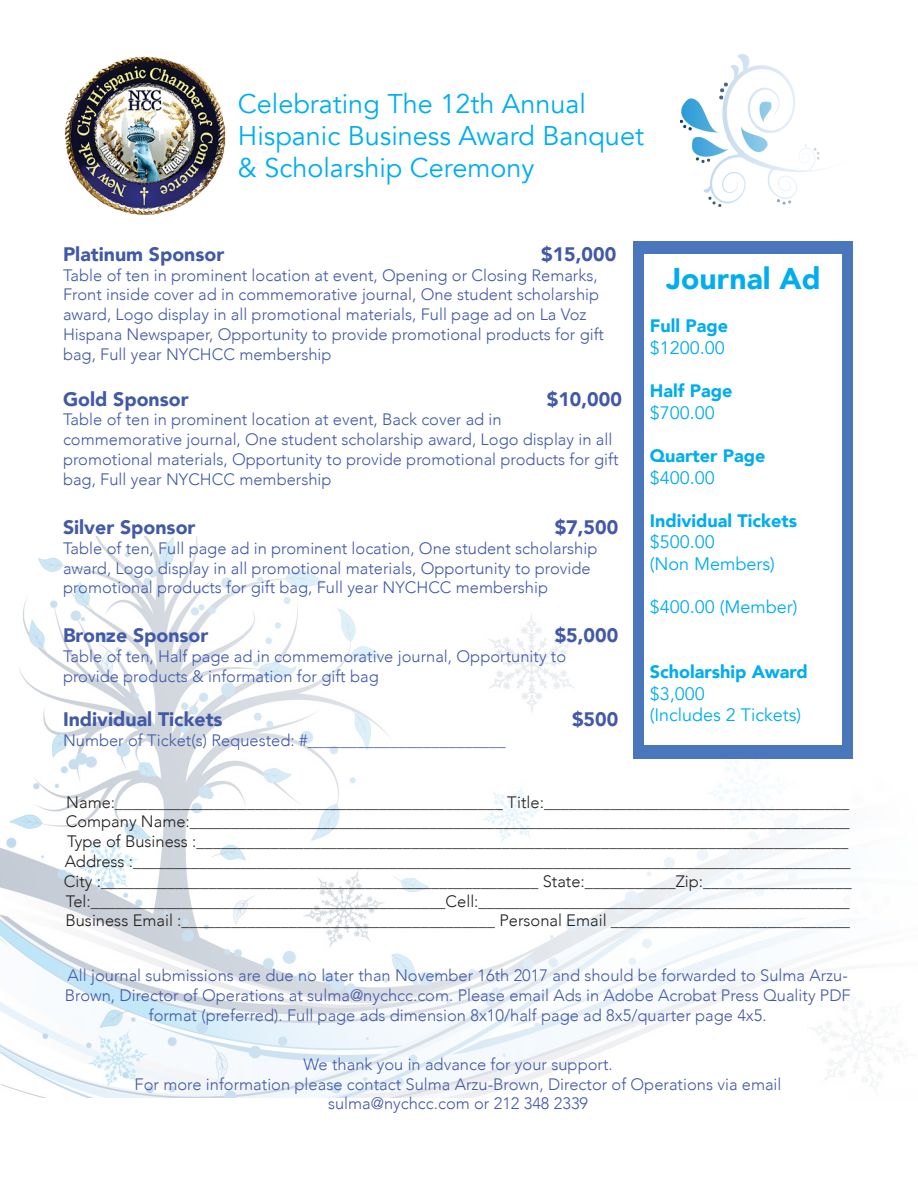
<style>
.page{position:relative;width:918px;height:1188px;background:#fff}
.page>*{position:absolute;margin:0;border:0;box-sizing:border-box;transform-origin:0 0}
.t1{font:900 30px "Avenir";color:#00adef}
.t2{font:27px/32.4px "Avenir";color:#00aeef}
.t3{font:900 19.5px "Avenir";color:#4259a7}
.t4{font:18px "Avenir";color:#00adef}
.t5{font:900 18px "Avenir";color:#00adef}
.t6{font:300 16.5px/19.8px "Avenir";color:#4259a7}
.t7{font:300 16.5px "Avenir";color:#231f20}
</style>
<div class="page">
<img style="left:0;top:537px;width:877px;height:561px">
<img style="left:64px;top:56px;width:162px;height:159px">
<img style="left:680px;top:54px;width:146px;height:152px">
<div style="left:634px;top:241px;width:219px;height:518px;background:#4a77bc"></div>
<div style="left:644px;top:254px;width:198px;height:491px;background:#fff"></div>
<p class="t2" style="left:238px;top:87px;width:350px">Celebrating The 12th Annual</p>
<p class="t2" style="left:238px;top:120px;width:408px">Hispanic Business Award Banquet &amp; Scholarship Ceremony</p>
<p class="t3" style="left:63px;top:237px;width:163px">Platinum Sponsor</p>
<p class="t3" style="left:541px;top:237px;width:77px">$15,000</p>
<p class="t6" style="left:63px;top:265px;width:543px">Table of ten in prominent location at event, Opening or Closing Remarks, Front inside cover ad in commemorative journal, One student scholarship award, Logo display in all promotional materials, Full page ad on La Voz Hispana Newspaper, Opportunity to provide promotional products for gift bag, Full year NYCHCC membership</p>
<p class="t3" style="left:63px;top:382px;width:127px">Gold Sponsor</p>
<p class="t3" style="left:547px;top:382px;width:77px">$10,000</p>
<p class="t6" style="left:63px;top:410px;width:557px">Table of ten in prominent location at event, Back cover ad in commemorative journal, One student scholarship award, Logo display in all promotional materials, Opportunity to provide promotional products for gift bag, Full year NYCHCC membership</p>
<p class="t3" style="left:63px;top:510px;width:134px">Silver Sponsor</p>
<p class="t3" style="left:555px;top:510px;width:65px">$7,500</p>
<p class="t6" style="left:63px;top:538px;width:536px">Table of ten, Full page ad in prominent location, One student scholarship award, Logo display in all promotional materials, Opportunity to provide promotional products for gift bag, Full year NYCHCC membership</p>
<p class="t3" style="left:63px;top:618px;width:147px">Bronze Sponsor</p>
<p class="t3" style="left:555px;top:618px;width:65px">$5,000</p>
<p class="t6" style="left:63px;top:646px;width:505px">Table of ten, Half page ad in commemorative journal, Opportunity to provide products &amp; information for gift bag</p>
<p class="t3" style="left:63px;top:702px;width:161px">Individual Tickets</p>
<p class="t3" style="left:572px;top:702px;width:48px">$500</p>
<p class="t6" style="left:63px;top:730px;width:444px">Number of Ticket(s) Requested: #________________________</p>
<p class="t1" style="left:666px;top:253px;width:156px">Journal Ad</p>
<p class="t5" style="left:650px;top:311px;width:80px">Full Page</p>
<p class="t4" style="left:650px;top:337px;width:77px">$1200.00</p>
<p class="t5" style="left:650px;top:376px;width:84px">Half Page</p>
<p class="t4" style="left:650px;top:402px;width:67px">$700.00</p>
<p class="t5" style="left:650px;top:440px;width:117px">Quarter Page</p>
<p class="t4" style="left:650px;top:467px;width:67px">$400.00</p>
<p class="t5" style="left:650px;top:505px;width:149px">Individual Tickets</p>
<p class="t4" style="left:650px;top:531px;width:67px">$500.00</p>
<p class="t4" style="left:650px;top:553px;width:127px">(Non Members)</p>
<p class="t4" style="left:650px;top:596px;width:149px">$400.00 (Member)</p>
<p class="t5" style="left:650px;top:656px;width:160px">Scholarship Award</p>
<p class="t4" style="left:650px;top:683px;width:57px">$3,000</p>
<p class="t4" style="left:650px;top:704px;width:153px">(Includes 2 Tickets)</p>
<p class="t7" style="left:66px;top:792px;width:784px">Name:_______________________________________________ Title:_____________________________________</p>
<p class="t7" style="left:66px;top:812px;width:786px">Company Name:________________________________________________________________________________</p>
<p class="t7" style="left:67px;top:832px;width:783px">Type of Business :_______________________________________________________________________________</p>
<p class="t7" style="left:65px;top:852px;width:788px">Address :_______________________________________________________________________________________</p>
<p class="t7" style="left:64px;top:871px;width:789px">City :_____________________________________________________ State:___________Zip:__________________</p>
<p class="t7" style="left:66px;top:891px;width:786px">Tel:___________________________________________Cell:_____________________________________________</p>
<p class="t7" style="left:65px;top:911px;width:786px">Business Email :______________________________________ Personal Email _____________________________</p>
<p class="t6" style="left:65px;top:966px;width:788px;text-align:center">All journal submissions are due no later than November 16th 2017 and should be forwarded to Sulma Arzu-<br>Brown, Director of Operations at sulma@nychcc.com. Please email Ads in Adobe Acrobat Press Quality PDF format (preferred). Full page ads dimension 8x10/half page ad 8x5/quarter page 4x5.</p>
<p class="t6" style="left:303px;top:1054px;width:311px">We thank you in advance for your support.</p>
<p class="t6" style="left:135px;top:1074px;width:648px">For more information please contact Sulma Arzu-Brown, Director of Operations via email</p>
<p class="t6" style="left:328px;top:1094px;width:262px">sulma@nychcc.com or 212 348 2339</p>
</div>
